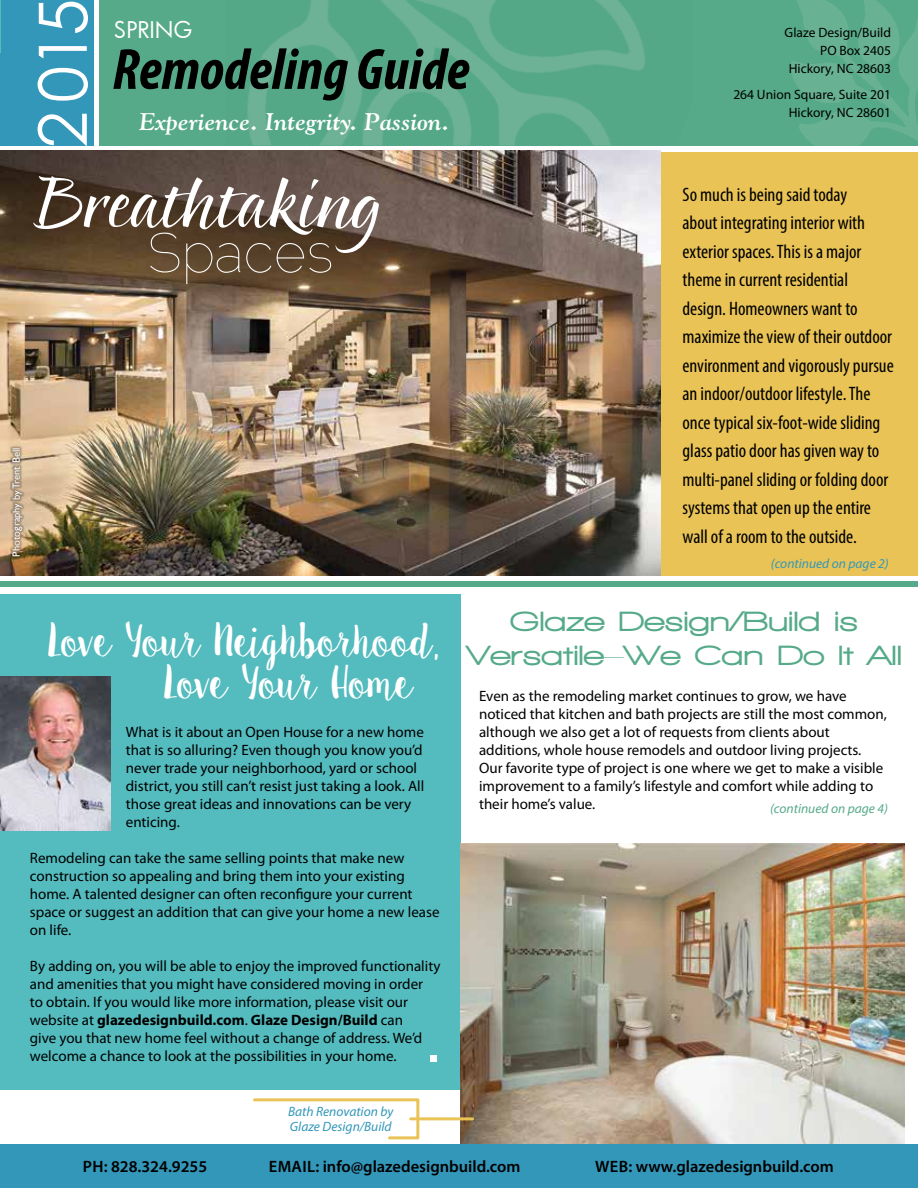
<style>
.page{position:relative;width:918px;height:1188px;background:#fff}
.page>*{position:absolute;margin:0;border:0;box-sizing:border-box;transform-origin:0 0}
.t1{font:67.5px "Pointed Brush";color:#fff}
.t2{font:66.9px "Century Gothic";color:#fff}
.t3{font:italic 700 condensed 58.5px "Myriad Pro";color:#000}
.t4{font:100 55.5px "Raleway";color:#fff}
.t5{font:43.5px/42px "Sweet Pea";letter-spacing:-.06em;color:#fff}
.t6{font:900 28.5px/34.2px "Walkway Expand";color:#56aa89;text-align:center}
.t7{font:italic 700 24px "Goudy";color:#fff}
.t8{font:22.5px "Futura";color:#fff}
.t9{font:condensed 19.5px/28.5px "Myriad Pro";color:#000}
.t10{font:600 16.5px "Myriad Pro";color:#000}
.t11{font:15px/18px "Myriad Pro";color:#000}
.t12{font:13.5px/18px "Myriad Pro";color:#000;text-align:right}
.t13{font:italic 13.5px/15px "Myriad Pro";color:#3397b9}
.t14{font:italic 13.5px "Myriad Pro";color:#56aa89}
.t15{font:10.5px "Gill Sans";color:#fff}
.s1{font-weight:700}
</style>
<div class="page">
<hr style="left:0;top:0;width:1px;height:146px;background:#3397b9">
<img style="left:0;top:151px;width:661px;height:425px">
<hr style="left:0;top:0;width:1px;height:52px;background:#54bbbe">
<div style="left:100px;top:0;width:818px;height:146px;background:#56aa89"></div>
<img style="left:247px;top:0;width:398px;height:146px">
<img style="left:791px;top:0;width:127px;height:146px">
<div style="left:1px;top:0;width:93px;height:146px;background:#3397b9"></div>
<div style="left:1px;top:581px;width:917px;height:6px;background:#56aa89"></div>
<div style="left:660px;top:152px;width:258px;height:424px;background:#e9c355"></div>
<div style="left:10px;top:445px;width:15px;height:114px;background:#000;opacity:.75"></div>
<div style="left:0;top:594px;width:460px;height:496px;background:#54bbbe"></div>
<div style="left:0;top:1145px;width:918px;height:43px;background:#3397b9"></div>
<img style="left:0;top:677px;width:110px;height:154px">
<img style="left:460px;top:843px;width:444px;height:301px">
<svg style="left:253px;top:1098px;width:168px;height:42px"></svg>
<hr style="left:411px;top:1117px;width:62px;height:3px;background:#e9c355">
<div style="left:430px;top:1055px;width:6px;height:7px;background:#fff"></div>
<h2 class="t2" style="left:22px;top:148px;width:151px;rotate:-90deg">2 015</h2>
<h3 class="t8" style="left:114px;top:15px;width:80px">SPRING</h3>
<h3 class="t3" style="left:112px;top:33px;width:358px">Remodeling Guide</h3>
<h3 class="t7" style="left:139px;top:107px;width:312px">Experience. Integrity. Passion.</h3>
<h1 class="t1" style="left:33px;top:163px;width:350px">Breathtaking</h1>
<h3 class="t4" style="left:147px;top:221px;width:188px">Spaces</h3>
<p class="t15" style="left:9px;top:557px;width:110px;rotate:-90deg">Photography by Trent Bell</p>
<p class="t15" style="left:10px;top:557px;width:110px;rotate:-90deg">Photography by Trent Bell</p>
<p class="t12" style="left:785px;top:23px;width:108px">Glaze Design/Build<br>PO Box 2405<br>Hickory, NC 28603</p>
<p class="t12" style="left:733px;top:85px;width:159px">264 Union Square, Suite 201<br>Hickory, NC 28601</p>
<p class="t9" style="left:682px;top:180px;width:213px">So much is being said today<br>about integrating interior with exterior spaces. This is a major theme in current residential design. Homeowners want to maximize the view of their outdoor environment and vigorously pursue an indoor/outdoor lifestyle. The once typical six-foot-wide sliding glass patio door has given way to multi-panel sliding or folding door systems that open up the entire wall of a room to the outside.</p>
<p class="t13" style="left:771px;top:556px;width:119px">(continued on page 2)</p>
<h3 class="t5" style="left:163px;top:623px;width:277px;text-indent:-116px">Love Your Neighborhood,<br>Love Your Home</h3>
<p class="t11" style="left:126px;top:722px;width:300px">What is it about an Open House for a new home that is so alluring? Even though you know you’d never trade your neighborhood, yard or school district, you still can’t resist just taking a look. All those great ideas and innovations can be very enticing.</p>
<p class="t11" style="left:30px;top:848px;width:411px">Remodeling can take the same selling points that make new construction so appealing and bring them into your existing home. A talented designer can often reconfigure your current space or suggest an addition that can give your home a new lease on life.</p>
<p class="t11" style="left:30px;top:956px;width:412px">By adding on, you will be able to enjoy the improved functionality and amenities that you might have considered moving in order<br>to obtain. If you would like more information, please visit our website at <span class="s1">glazedesignbuild.com</span>. <span class="s1">Glaze Design/Build</span> can<br>give you that new home feel without a change of address. We’d welcome a chance to look at the possibilities in your home.</p>
<p class="t13" style="left:288px;top:1104px;width:107px">Bath Renovation by<br>Glaze Design/Build</p>
<h3 class="t6" style="left:466px;top:604px;width:437px">Glaze Design/Build is<br>Versatile–We Can Do It All</h3>
<p class="t11" style="left:479px;top:687px;width:409px">Even as the remodeling market continues to grow, we have noticed that kitchen and bath projects are still the most common, although we also get a lot of requests from clients about additions, whole house remodels and outdoor living projects.<br>Our favorite type of project is one where we get to make a visible improvement to a family’s lifestyle and comfort while adding to their home’s value.</p>
<p class="t14" style="left:770px;top:800px;width:119px">(continued on page 4)</p>
<p class="t10" style="left:83px;top:1156px;width:126px">PH: 828.324.9255</p>
<p class="t10" style="left:269px;top:1156px;width:253px">EMAIL: info@glazedesignbuild.com</p>
<p class="t10" style="left:595px;top:1156px;width:240px">WEB: www.glazedesignbuild.com</p>
</div>
